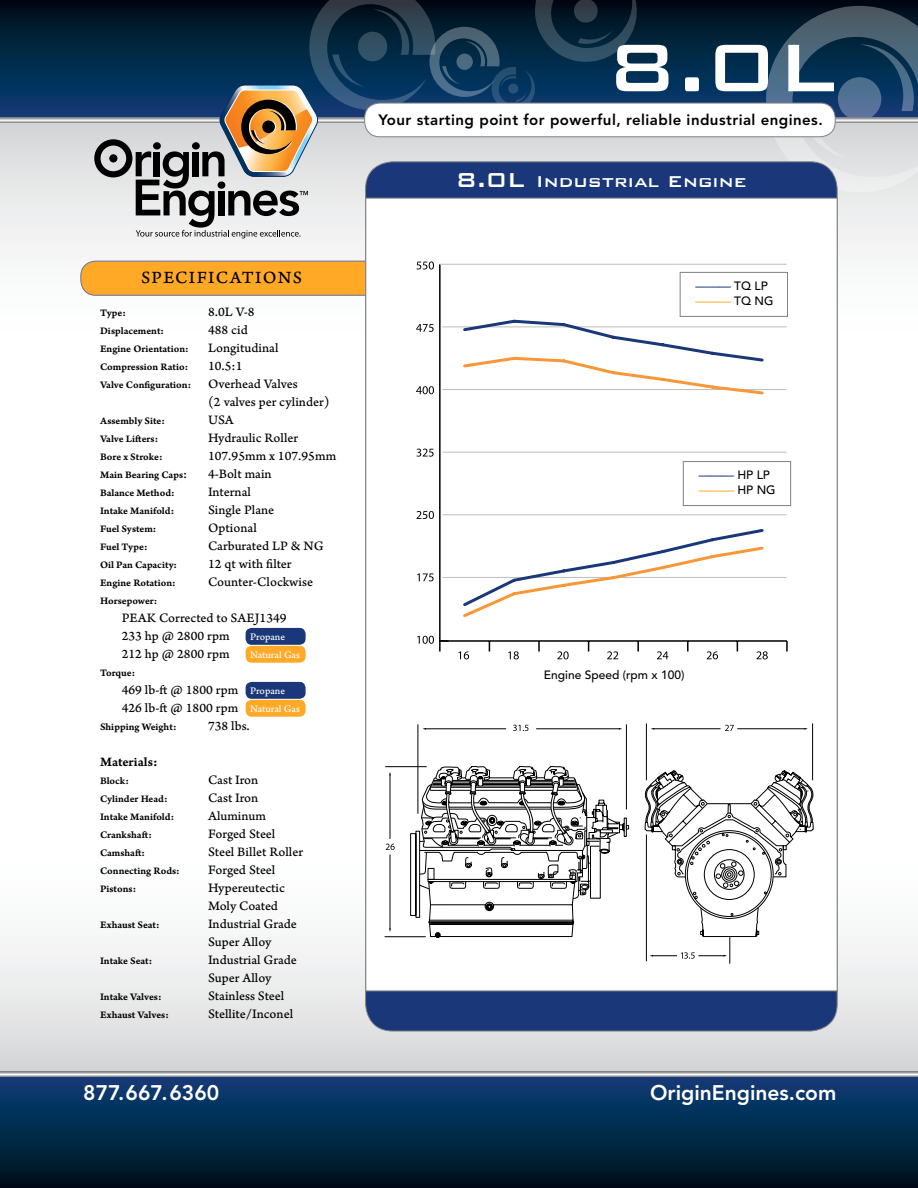
<style>
.page{position:relative;width:918px;height:1188px;background:#fff}
.page>*{position:absolute;margin:0;border:0;box-sizing:border-box;transform-origin:0 0}
.t1{font:500 90px "Bank Gothic";color:#fff}
.t2{font:800 21px "Avenir";color:#fff}
.t3{font:500 21px "Bank Gothic";color:#fff}
.t4{font:18px "Arno Pro Caption";letter-spacing:.07em;color:#000}
.t5{font:800 15px "Avenir";letter-spacing:.03em;color:#000}
.t6{font:13.5px/18px "Arno Pro Caption";color:#000}
.t7{font:13.5px "Arno Pro Smbd Caption";letter-spacing:-.005em;color:#000}
.t8{font:500 12px/14.4px "Avenir";color:#000}
.t9{font:10.5px/18px "Arno Pro Smbd Caption";letter-spacing:-.005em;color:#000}
.t10{font:10.5px "Arno Pro Caption";color:#fff}
.s1{font-family:"Arno Pro Caption";font-size:13.5px}
.s2{font-size:10.5px;color:#fff}
.s3{font-size:27px}
.s4{color:#1a3879}
.s5{color:#ffa927}
</style>
<div class="page">
<div style="left:246px;top:628px;width:60px;height:17px;background:#1a3879;border-radius:6px"></div>
<div style="left:246px;top:646px;width:60px;height:17px;background:#ffa927;border-radius:6px"></div>
<div style="left:246px;top:682px;width:60px;height:17px;background:#1a3879;border-radius:6px"></div>
<div style="left:246px;top:700px;width:60px;height:17px;background:#ffa927;border-radius:6px"></div>
<div style="left:0;top:120px;width:918px;height:231px;background:linear-gradient(to bottom,#d6d7d8,#fff)"></div>
<div style="left:0;top:0;width:918px;height:117px;background:linear-gradient(to bottom,#000e15,#0d417a)"></div>
<div style="left:0;top:843px;width:918px;height:231px;background:linear-gradient(to bottom,#fff,#d8d9da)"></div>
<div style="left:0;top:1076px;width:918px;height:112px;background:linear-gradient(to bottom,#0c407a,#00121b)"></div>
<svg style="left:0;top:1071px;width:918px;height:5px"></svg>
<svg style="left:766px;top:6px;width:152px;height:186px;background:#62788b"></svg>
<svg style="left:0;top:117px;width:918px;height:5px"></svg>
<svg style="left:94px;top:0;width:546px;height:238px;background:#576876"></svg>
<div style="left:365px;top:103px;width:470px;height:34px;background:#fff;border-radius:15px"></div>
<div style="left:364px;top:103px;width:471px;height:34px;border:1px solid #7f8284;border-radius:15px"></div>
<div style="left:81px;top:261px;width:311px;height:34px;background:#ffa927;border-radius:15px"></div>
<div style="left:81px;top:261px;width:311px;height:35px;border:1px solid #6a709f;border-radius:15px"></div>
<div style="left:366px;top:162px;width:471px;height:869px;background:#1a3879;border-radius:27px"></div>
<div style="left:366px;top:198px;width:471px;height:793px;background:#fff;border:1px solid #7f8284"></div>
<div style="left:683px;top:461px;width:108px;height:45px;background:#fff;border:1px solid #7f8284"></div>
<div style="left:680px;top:272px;width:108px;height:45px;background:#fff;border:1px solid #7f8284"></div>
<svg style="left:538px;top:642px;width:2px;height:10px"></svg>
<svg style="left:637px;top:642px;width:2px;height:10px"></svg>
<svg style="left:687px;top:642px;width:2px;height:10px"></svg>
<svg style="left:786px;top:641px;width:2px;height:11px"></svg>
<hr style="left:440px;top:640px;width:347px;height:2px;background:#000">
<svg style="left:416px;top:261px;width:18px;height:9px"></svg>
<svg style="left:416px;top:324px;width:18px;height:8px"></svg>
<svg style="left:416px;top:386px;width:18px;height:8px"></svg>
<svg style="left:416px;top:449px;width:18px;height:8px"></svg>
<svg style="left:416px;top:511px;width:18px;height:8px"></svg>
<svg style="left:417px;top:573px;width:17px;height:8px"></svg>
<svg style="left:417px;top:636px;width:32px;height:16px"></svg>
<hr style="left:439px;top:264px;width:2px;height:378px;background:#000">
<hr style="left:440px;top:264px;width:347px;height:1px;background:#bbbdc0">
<hr style="left:442px;top:327px;width:345px;height:1px;background:#bbbdc0">
<hr style="left:442px;top:389px;width:345px;height:1px;background:#bbbdc0">
<hr style="left:442px;top:452px;width:345px;height:1px;background:#bbbdc0">
<hr style="left:442px;top:515px;width:345px;height:1px;background:#bbbdc0">
<hr style="left:442px;top:577px;width:345px;height:1px;background:#bbbdc0">
<svg style="left:461px;top:319px;width:305px;height:76px"></svg>
<svg style="left:463px;top:529px;width:301px;height:88px"></svg>
<svg style="left:458px;top:651px;width:11px;height:8px"></svg>
<svg style="left:508px;top:651px;width:11px;height:8px"></svg>
<svg style="left:557px;top:651px;width:12px;height:8px"></svg>
<svg style="left:607px;top:651px;width:11px;height:8px"></svg>
<svg style="left:657px;top:651px;width:11px;height:8px"></svg>
<svg style="left:707px;top:651px;width:11px;height:8px"></svg>
<svg style="left:756px;top:651px;width:12px;height:8px"></svg>
<svg style="left:385px;top:724px;width:242px;height:213px"></svg>
<hr style="left:390px;top:855px;width:1px;height:74px;background:#000">
<hr style="left:390px;top:775px;width:1px;height:64px;background:#000">
<svg style="left:386px;top:844px;width:9px;height:6px"></svg>
<svg style="left:419px;top:725px;width:211px;height:213px"></svg>
<hr style="left:646px;top:723px;width:1px;height:57px;background:#000">
<hr style="left:812px;top:723px;width:1px;height:57px;background:#000">
<hr style="left:654px;top:729px;width:67px;height:1px;background:#000">
<hr style="left:737px;top:729px;width:68px;height:1px;background:#000">
<svg style="left:725px;top:725px;width:9px;height:6px"></svg>
<svg style="left:644px;top:770px;width:169px;height:194px"></svg>
<h1 class="t1" style="left:608px;top:-2px;width:232px">8.0L</h1>
<p class="t5" style="left:378px;top:111px;width:446px">Your starting point for powerful, reliable industrial engines.</p>
<h3 class="t4" style="left:141px;top:267px;width:163px">specifications</h3>
<p class="t9" style="left:100px;top:304px;width:27px">Type:</p>
<p class="t6" style="left:208px;top:303px;width:48px">8.0L V-8</p>
<p class="t9" style="left:100px;top:322px;width:66px">Displacement:</p>
<p class="t6" style="left:208px;top:321px;width:41px">488 cid</p>
<p class="t9" style="left:100px;top:340px;width:90px">Engine Orientation:</p>
<p class="t6" style="left:208px;top:339px;width:72px">Longitudinal</p>
<p class="t9" style="left:100px;top:358px;width:90px">Compression Ratio:</p>
<p class="t6" style="left:208px;top:357px;width:36px">10.5:1</p>
<p class="t9" style="left:100px;top:376px;width:199px">Valve Configuration: <span class="s1">O verhead Valves</span></p>
<p class="t6" style="left:208px;top:393px;width:123px">(2 valves per cylinder)</p>
<p class="t9" style="left:100px;top:412px;width:86px">Assembly Site: <span class="s1">USA<br></span>Valve Lifters:</p>
<p class="t6" style="left:208px;top:429px;width:92px">Hydraulic Roller</p>
<p class="t9" style="left:100px;top:448px;width:64px">Bore x Stroke:</p>
<p class="t6" style="left:208px;top:447px;width:130px">107.95mm x 107.95mm</p>
<p class="t9" style="left:100px;top:466px;width:89px">Main Bearing Caps<span class="s1">:</span></p>
<p class="t6" style="left:208px;top:465px;width:65px">4-Bolt main</p>
<p class="t9" style="left:100px;top:484px;width:97px">Balance Method: <span class="s1">I</span></p>
<p class="t6" style="left:213px;top:483px;width:40px">nternal</p>
<p class="t9" style="left:100px;top:502px;width:97px">Intake Manifold: <span class="s1">S</span></p>
<p class="t6" style="left:215px;top:501px;width:61px">ingle Plane</p>
<p class="t9" style="left:100px;top:520px;width:90px">Fuel System: <span class="s1">O</span></p>
<p class="t6" style="left:219px;top:519px;width:40px">ptional</p>
<p class="t9" style="left:100px;top:538px;width:85px">Fuel Type: <span class="s1">C</span></p>
<p class="t6" style="left:217px;top:537px;width:108px">arburated LP &amp; NG</p>
<p class="t9" style="left:100px;top:556px;width:79px">Oil Pan Capacity:</p>
<p class="t6" style="left:208px;top:555px;width:85px">12 qt with filter</p>
<p class="t9" style="left:100px;top:574px;width:99px">Engine Rotation: <span class="s1">C</span></p>
<p class="t6" style="left:217px;top:573px;width:97px">ounter-Clockwise</p>
<p class="t9" style="left:100px;top:592px;width:59px">Horsepower:</p>
<p class="t6" style="left:100px;top:609px;width:13px">PEA</p>
<p class="t6" style="left:122px;top:609px;width:166px;text-indent:25px">K Corrected to SAEJ1349<br>233 hp @ 2800 rpm</p>
<p class="t10" style="left:250px;top:630px;width:37px">Propane</p>
<p class="t6" style="left:122px;top:645px;width:110px">212 hp @ 2800 rpm</p>
<p class="t10" style="left:250px;top:648px;width:51px">Natural Gas</p>
<p class="t9" style="left:100px;top:664px;width:37px">Torque:</p>
<p class="t6" style="left:122px;top:681px;width:180px">469 lb-ft @ 1800 rpm <span class="s2">Propane<br></span>426 lb-ft @ 1800 rpm <span class="s2">Natural Gas</span></p>
<p class="t9" style="left:100px;top:718px;width:78px">Shipping Weight:</p>
<p class="t6" style="left:208px;top:717px;width:43px">738 lbs.</p>
<p class="t7" style="left:100px;top:754px;width:59px">Materials:</p>
<p class="t9" style="left:100px;top:772px;width:31px">Block:</p>
<p class="t6" style="left:208px;top:771px;width:52px">Cast Iron</p>
<p class="t9" style="left:100px;top:790px;width:95px">Cylinder Head: <span class="s1">C</span></p>
<p class="t6" style="left:217px;top:789px;width:43px">ast Iron</p>
<p class="t9" style="left:100px;top:808px;width:99px">Intake Manifold: <span class="s1">A</span></p>
<p class="t6" style="left:217px;top:807px;width:51px">luminum</p>
<p class="t9" style="left:100px;top:826px;width:53px">Crankshaft:</p>
<p class="t6" style="left:208px;top:825px;width:69px">Forged Steel</p>
<p class="t9" style="left:100px;top:844px;width:83px">Camshaft: <span class="s1">S</span></p>
<p class="t6" style="left:215px;top:843px;width:90px">teel Billet Roller</p>
<p class="t9" style="left:100px;top:862px;width:81px">Connecting Rods:</p>
<p class="t6" style="left:208px;top:861px;width:69px">Forged Steel</p>
<p class="t9" style="left:100px;top:880px;width:38px">Pistons:</p>
<p class="t6" style="left:208px;top:879px;width:78px">Hypereutectic<br>Moly Coated</p>
<p class="t9" style="left:100px;top:916px;width:89px">Exhaust Seat: <span class="s1">I</span></p>
<p class="t6" style="left:208px;top:915px;width:90px;text-indent:4px">ndustrial Grade<br>Super Alloy</p>
<p class="t9" style="left:100px;top:952px;width:85px">Intake Seat: <span class="s1">I</span></p>
<p class="t6" style="left:208px;top:951px;width:90px;text-indent:4px">ndustrial Grade<br>Super Alloy</p>
<p class="t9" style="left:100px;top:988px;width:91px">Intake Valves: <span class="s1">S</span></p>
<p class="t6" style="left:215px;top:987px;width:71px">tainless Steel</p>
<p class="t9" style="left:100px;top:1006px;width:94px">Exhaust Valves: <span class="s1">S</span></p>
<p class="t6" style="left:215px;top:1005px;width:80px">tellite/Inconel</p>
<h2 class="t3" style="left:456px;top:165px;width:292px"><span class="s3">8.0L</span> Industrial Engine</h2>
<p class="t8" style="left:696px;top:279px;width:79px"><span class="s4">———</span> TQ LP <span class="s5">———</span> TQ NG</p>
<p class="t8" style="left:699px;top:468px;width:78px"><span class="s4">———</span> HP LP <span class="s5">———</span> HP NG</p>
<p class="t8" style="left:544px;top:668px;width:142px">Engine Speed (rpm x 100)</p>
<h2 class="t2" style="left:83px;top:1081px;width:137px">877.667.6360</h2>
<h2 class="t2" style="left:650px;top:1081px;width:188px">OriginEngines.com</h2>
</div>
